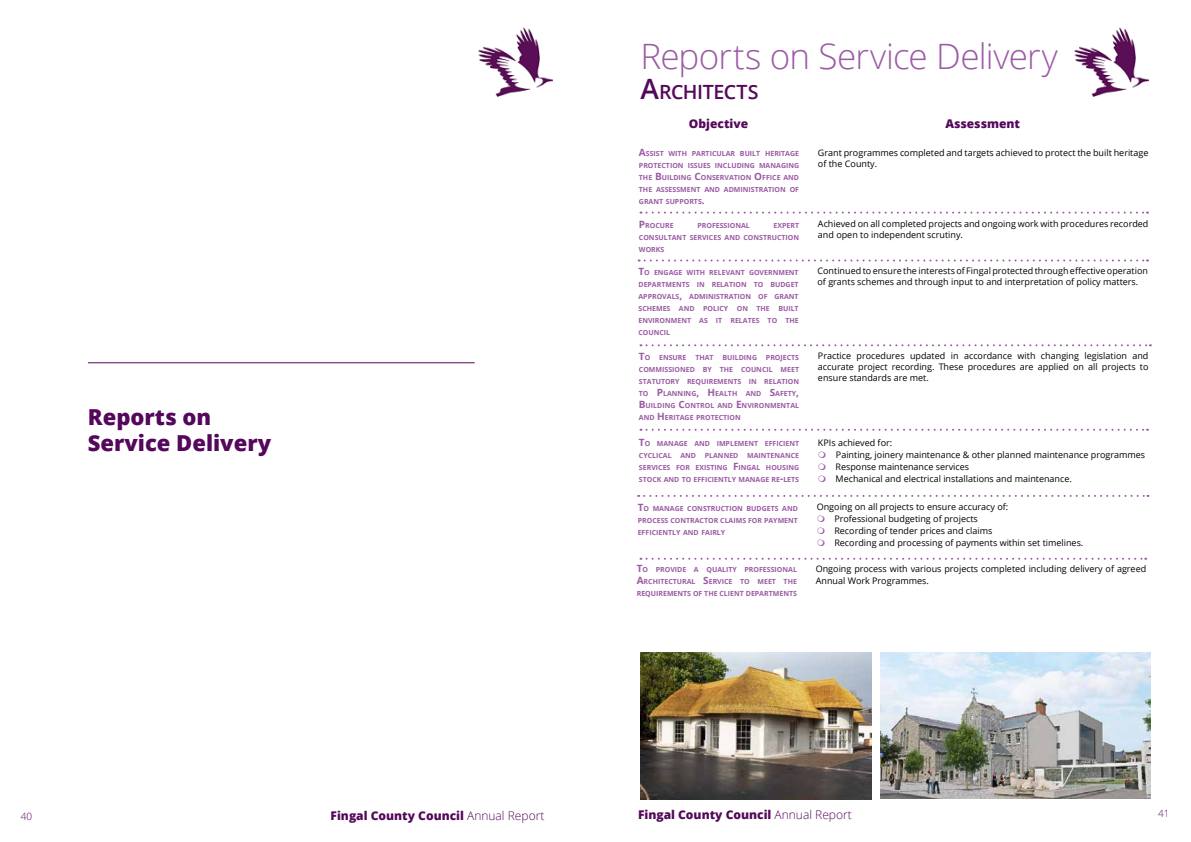
<style>
.page{position:relative;width:1191px;height:842px;background:#fff}
.page>*{position:absolute;margin:0;border:0;box-sizing:border-box;transform-origin:0 0}
.t1{font:300 35px "Open Sans";letter-spacing:-.025em;color:#9b5ba4}
.t2{font:800 22px/26.4px "Open Sans";color:#54075b}
.t3{font:600 19.6px "Open Sans";letter-spacing:-.015em;color:#54085c}
.t4{font:800 12px "Open Sans";color:#54085b}
.t5{font:800 12px "Open Sans";color:#54085c}
.t6{font:300 10px "Open Sans";color:#54075b}
.t7{font:700 10px "Open Sans";color:#9b5ba4}
.t8{font:9px/12px "Open Sans";color:#000}
.t9{font:700 7px/12px "Open Sans";color:#9b5ba4;text-align:justify}
.s1{font-size:28px}
.s2{font-size:10px}
.s3{font-size:7px}
.s4{font-weight:300}
</style>
<div class="page">
<img style="left:478px;top:27px;width:74px;height:70px">
<img style="left:1074px;top:27px;width:74px;height:70px">
<img style="left:640px;top:652px;width:231px;height:147px">
<img style="left:880px;top:652px;width:270px;height:146px">
<svg style="left:640px;top:212px;width:508px;height:2px"></svg>
<svg style="left:638px;top:259px;width:510px;height:2px"></svg>
<svg style="left:640px;top:344px;width:510px;height:2px"></svg>
<svg style="left:640px;top:429px;width:508px;height:2px"></svg>
<svg style="left:638px;top:495px;width:510px;height:2px"></svg>
<svg style="left:640px;top:558px;width:506px;height:2px"></svg>
<hr style="left:88px;top:362px;width:386px;height:1px;background:#54085c">
<h1 class="t1" style="left:640px;top:33px;width:419px">Reports on Service Delivery</h1>
<h3 class="t3" style="left:640px;top:79px;width:119px"><span class="s1">A</span>RCHITECTS</h3>
<h3 class="t5" style="left:689px;top:114px;width:61px">Objective</h3>
<h3 class="t5" style="left:945px;top:114px;width:76px">Assessment</h3>
<p class="t9" style="left:639px;top:148px;width:162px"><span class="s2">A</span>SSIST WITH PARTICULAR BUILT HERITAGE PROTECTION ISSUES INCLUDING MANAGING THE <span class="s2">B</span>UILDING <span class="s2">C</span>ONSERVATION <span class="s2">O</span>FFICE AND THE ASSESSM</p>
<p class="t8" style="left:818px;top:147px;width:332px;line-height:10.8px">Grant programmes completed and targets achieved to protect the built heritage of the County.</p>
<p class="t9" style="left:639px;top:184px;width:162px;text-indent:48px">ENT AND ADM INISTRATION OF<br>GRANT SUPPORTS<span class="s2">.</span></p>
<h2 class="t2" style="left:88px;top:402px;width:185px">Reports on<br>Service Delivery</h2>
<p class="t9" style="left:639px;top:219px;width:162px;text-indent:135px">EXPERT CONSULTANT SERVICES AND CONSTRUCTION WORKS</p>
<p class="t8" style="left:818px;top:218px;width:332px;line-height:10.8px">Achieved on all completed projects and ongoing work with procedures recorded and open to independent scrutiny.</p>
<p class="t9" style="left:638px;top:266px;width:162px"><span class="s2">T</span>O ENGAGE WITH RELEVANT GOVERNM ENT DEPARTM ENTS IN RELATION TO BUDGET APPROVALS<span class="s2">,</span> ADM INISTRATION OF GRANT SCHEM ES</p>
<p class="t9" style="left:639px;top:219px;width:36px"><span class="s2">P</span>ROCURE</p>
<p class="t9" style="left:697px;top:219px;width:54px">PROFESSIONAL</p>
<p class="t8" style="left:817px;top:265px;width:332px;line-height:10.8px">Continued to ensure the interests of Fingal protected through effective operation of grants schemes and through input to and interpretation of policy matters.</p>
<p class="t9" style="left:638px;top:302px;width:162px;text-indent:40px">AND POLICY ON THE BUILT ENVIRONM ENT AS IT RELATES TO THE COUNCIL</p>
<p class="t9" style="left:639px;top:351px;width:162px;text-indent:127px">PROJECTS COMM ISSIONED BY THE COUNCIL M EET STATUTORY REQUIREM ENTS IN RELATION TO <span class="s2">P</span>LANNING<span class="s2">, H</span> EALTH AND <span class="s2">S</span>AFETY<span class="s2">, B</span>UILDING <span class="s2">C</span>ONTROL AND <span class="s2">E</span>NVIRONM ENTAL AND <span class="s2">H</span> ERITAGE PROTECTION</p>
<p class="t8" style="left:818px;top:350px;width:332px;line-height:10.8px;text-align:justify">Practice procedures updated in accordance with changing legislation and accurate project recording. These procedures are applied on all projects to ensure standards are met.</p>
<p class="t9" style="left:639px;top:438px;width:162px"><span class="s2">T</span>O MANAGE AND IMPLEM ENT EFFICIENT CYCLICAL AND PLANNED MAINTENANCE SERVICES FOR EXISTING <span class="s2">F</span>INGAL HOUSING STOCK AND TO EFFICIENTLY MANAGE RE<span class="s2">-</span>LETS</p>
<p class="t8" style="left:835px;top:436px;width:311px;text-indent:-18px">KPIs achieved for:<br>Painting, joinery maintenance &amp; other planned maintenance programmes Response maintenance services<br>Mechanical and electrical installations and maintenance.</p>
<p class="t9" style="left:638px;top:502px;width:162px"><span class="s2">T</span>O MANAGE CONSTRUCTION BUDGETS AND PROCESS CONTRACTOR CLAIMS FOR PAYM ENT EFFICIENTLY AND FAIRLY</p>
<p class="t8" style="left:834px;top:500px;width:250px;text-indent:-18px">Ongoing on all projects to ensure accuracy of:<br>Professional budgeting of projects<br>Recording of tender prices and claims<br>Recording and processing of payments within set timelines.</p>
<p class="t9" style="left:637px;top:563px;width:162px"><span class="s2">T</span>O PROVIDE A QUALITY PROFESSIONAL <span class="s2">A</span>RCHITECTURAL <span class="s2">S</span>ERVICE TO M EET THE REQUIREM ENTS OF THE CLIENT DEPARTM ENTS</p>
<p class="t8" style="left:815px;top:562px;width:332px">Ongoing process with various projects completed including delivery of agreed<br>Annual Work Programmes.</p>
<p class="t7" style="left:639px;top:349px;width:13px">T<span class="s3">O</span></p>
<p class="t9" style="left:659px;top:351px;width:29px">ENSURE</p>
<p class="t9" style="left:695px;top:351px;width:20px">THAT</p>
<p class="t9" style="left:722px;top:351px;width:36px">BUILDING</p>
<p class="t6" style="left:21px;top:809px;width:13px">40</p>
<h3 class="t4" style="left:330px;top:806px;width:215px">Fingal County Council <span class="s4">Annual Report</span></h3>
<h3 class="t4" style="left:638px;top:805px;width:215px">Fingal County Council <span class="s4">Annual Report</span></h3>
<p class="t6" style="left:1158px;top:806px;width:13px">41</p>
</div>
